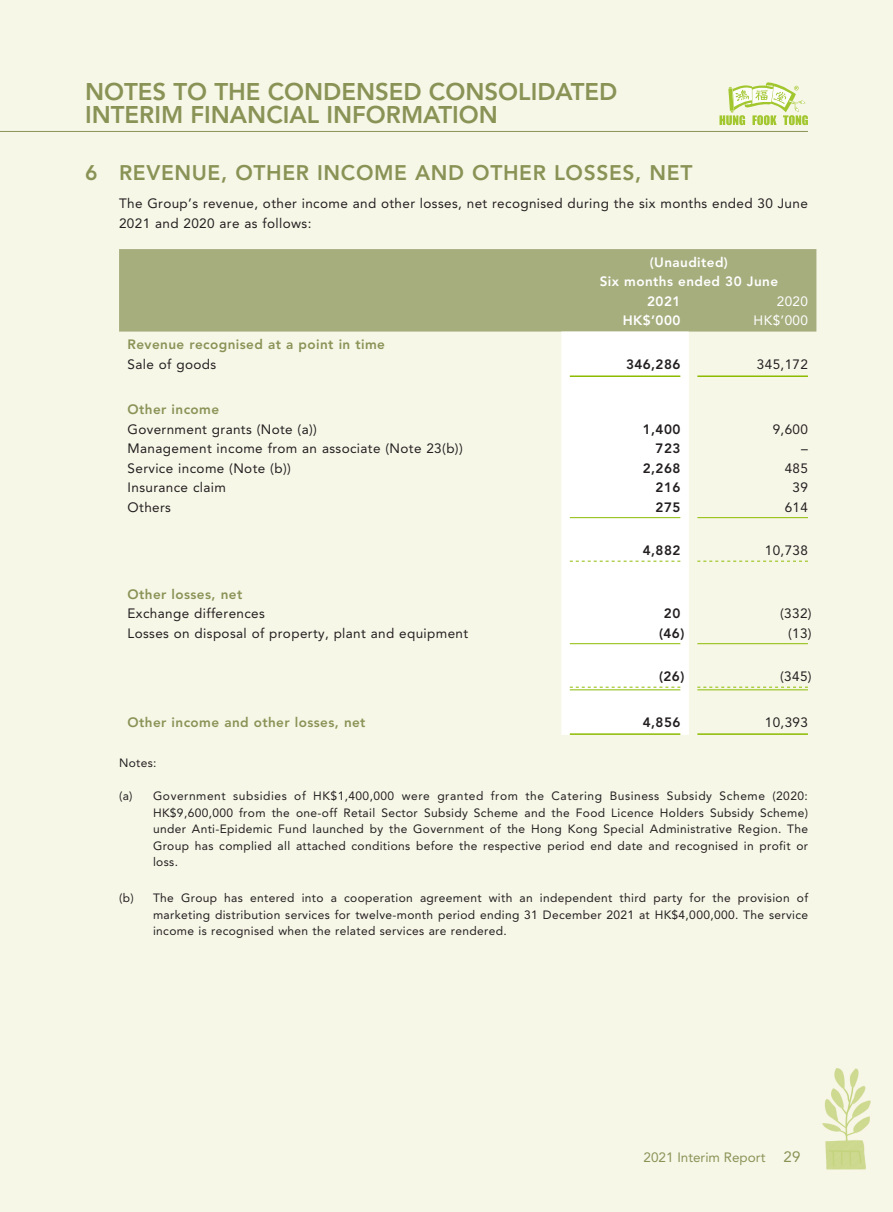
<style>
.page{position:relative;width:893px;height:1212px;background:#f7f7e8}
.page>*{position:absolute;margin:0;border:0;box-sizing:border-box;transform-origin:0 0}
.t1{font:800 24px/22.5px "Avenir LT Std";color:#8a9356}
.t2{font:800 21px "Avenir LT Std";letter-spacing:.03em;color:#8a9356}
.t3{font:13.5px/19.5px "Avenir LT Std";letter-spacing:.03em;color:#231f20}
.t4{font:800 13.5px "Avenir LT Std";letter-spacing:.03em;color:#8a9356}
.t5{font:800 13.5px "Avenir LT Std";letter-spacing:.03em;color:#231f20}
.t6{font:800 13.5px "Avenir LT Std";letter-spacing:.03em;color:#fff}
.t7{font:13.5px "Avenir LT Std";color:#8a9356}
.t8{font:13.5px "Avenir LT Std";letter-spacing:.03em;color:#fff}
.t9{font:12px/16.5px "Avenir LT Std";letter-spacing:.03em;color:#231f20;text-align:justify}
.s1{font-size:15px}
</style>
<div class="page">
<hr style="left:0;top:131px;width:808px;height:1px;background:#8a9356">
<div style="left:119px;top:249px;width:697px;height:83px;background:#a7ae7e"></div>
<svg style="left:561px;top:332px;width:128px;height:403px"></svg>
<hr style="left:570px;top:375px;width:110px;height:2px;background:#8dbb00">
<hr style="left:697px;top:375px;width:111px;height:2px;background:#8dbb00">
<hr style="left:570px;top:517px;width:110px;height:1px;background:#8dbb00">
<hr style="left:697px;top:517px;width:111px;height:1px;background:#8dbb00">
<svg style="left:570px;top:561px;width:110px;height:1px"></svg>
<svg style="left:697px;top:561px;width:111px;height:1px"></svg>
<hr style="left:570px;top:643px;width:110px;height:1px;background:#8dbb00">
<hr style="left:697px;top:643px;width:111px;height:1px;background:#8dbb00">
<svg style="left:570px;top:687px;width:110px;height:1px"></svg>
<hr style="left:570px;top:689px;width:110px;height:1px;background:#8dbb00">
<svg style="left:697px;top:687px;width:111px;height:1px"></svg>
<hr style="left:697px;top:689px;width:111px;height:1px;background:#8dbb00">
<hr style="left:570px;top:733px;width:110px;height:2px;background:#8dbb00">
<hr style="left:697px;top:733px;width:111px;height:2px;background:#8dbb00">
<h1 class="t1" style="left:85px;top:81px;width:534px">NOTES TO THE CONDENSED CONSOLIDATED<br>INTERIM FINANCIAL INFORMATION</h1>
<h2 class="t2" style="left:85px;top:161px;width:609px">6 REVENUE, OTHER INCOME AND OTHER LOSSES, NET</h2>
<p class="t3" style="left:119px;top:194px;width:690px">The Group’s revenue, other income and other losses, net recognised during the six months ended 30 June<br>2021 and 2020 are as follows:</p>
<p class="t6" style="left:650px;top:254px;width:80px">(Unaudited)</p>
<p class="t6" style="left:600px;top:274px;width:180px">Six months ended 30 June</p>
<p class="t6" style="left:647px;top:293px;width:35px">2021</p>
<p class="t8" style="left:777px;top:293px;width:33px">2020</p>
<p class="t6" style="left:623px;top:313px;width:59px">HK$’000</p>
<p class="t8" style="left:754px;top:313px;width:56px">HK$’000</p>
<p class="t4" style="left:128px;top:337px;width:259px">Revenue recognised at a point in time</p>
<p class="t3" style="left:128px;top:354px;width:90px">Sale of goods</p>
<p class="t5" style="left:626px;top:356px;width:56px">346,286</p>
<p class="t3" style="left:757px;top:354px;width:53px">345,172</p>
<p class="t4" style="left:128px;top:402px;width:93px">Other income</p>
<p class="t3" style="left:128px;top:419px;width:191px">Government grants (Note (a))</p>
<p class="t5" style="left:643px;top:421px;width:39px">1,400</p>
<p class="t3" style="left:773px;top:419px;width:37px">9,600</p>
<p class="t3" style="left:128px;top:439px;width:337px">Management income from an associate (Note 23(b))</p>
<p class="t5" style="left:656px;top:441px;width:26px">723</p>
<p class="t3" style="left:801px;top:439px;width:8px">–</p>
<p class="t3" style="left:128px;top:458px;width:165px">Service income (Note (b))</p>
<p class="t5" style="left:643px;top:460px;width:39px">2,268</p>
<p class="t3" style="left:785px;top:458px;width:25px">485</p>
<p class="t3" style="left:128px;top:478px;width:100px">Insurance claim</p>
<p class="t5" style="left:656px;top:480px;width:26px">216</p>
<p class="t3" style="left:793px;top:478px;width:17px">39</p>
<p class="t3" style="left:128px;top:497px;width:45px">Others</p>
<p class="t5" style="left:656px;top:499px;width:26px">275</p>
<p class="t3" style="left:785px;top:497px;width:25px">614</p>
<p class="t5" style="left:643px;top:543px;width:39px">4,882</p>
<p class="t3" style="left:765px;top:541px;width:45px">10,738</p>
<p class="t4" style="left:128px;top:586px;width:116px">Other losses, net</p>
<p class="t3" style="left:128px;top:604px;width:139px">Exchange differences</p>
<p class="t5" style="left:664px;top:606px;width:18px">20</p>
<p class="t3" style="left:780px;top:604px;width:33px">(332)</p>
<p class="t3" style="left:128px;top:623px;width:342px">Losses on disposal of property, plant and equipment</p>
<p class="t5" style="left:659px;top:625px;width:27px">(46)</p>
<p class="t3" style="left:788px;top:623px;width:25px">(13)</p>
<p class="t5" style="left:659px;top:669px;width:27px">(26)</p>
<p class="t3" style="left:780px;top:667px;width:33px">(345)</p>
<p class="t4" style="left:128px;top:714px;width:239px">Other income and other losses, net</p>
<p class="t5" style="left:643px;top:714px;width:39px">4,856</p>
<p class="t3" style="left:765px;top:712px;width:45px">10,393</p>
<p class="t9" style="left:119px;top:755px;width:39px">Notes:</p>
<p class="t9" style="left:153px;top:788px;width:657px;text-indent:-34px">(a) Government subsidies of HK$1,400,000 were granted from the Catering Business Subsidy Scheme (2020:<br>HK$9,600,000 from the one-off Retail Sector Subsidy Scheme and the Food Licence Holders Subsidy Scheme) under Anti-Epidemic Fund launched by the Government of the Hong Kong Special Administrative Region. The Group has complied all attached conditions before the respective period end date and recognised in profit or loss.</p>
<p class="t9" style="left:153px;top:890px;width:657px;text-indent:-34px">(b) The Group has entered into a cooperation agreement with an independent third party for the provision of marketing distribution services for twelve-month period ending 31 December 2021 at HK$4,000,000. The service income is recognised when the related services are rendered.</p>
<p class="t7" style="left:644px;top:1149px;width:158px">2021 Interim Report <span class="s1">29</span></p>
</div>
